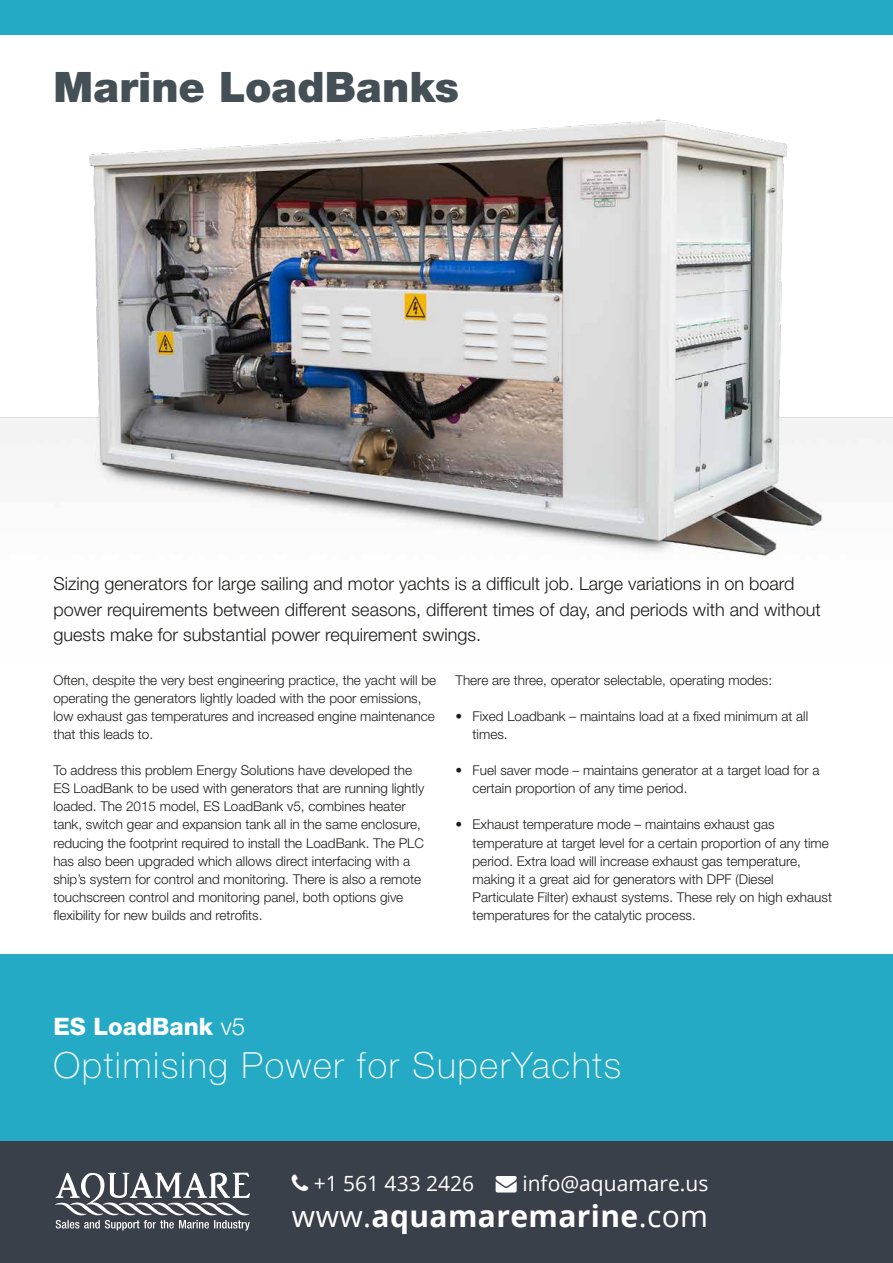
<style>
.page{position:relative;width:893px;height:1263px;background:#fff}
.page>*{position:absolute;margin:0;border:0;box-sizing:border-box;transform-origin:0 0}
.t1{font:900 42px "Helvetica Neue LT Pro";color:#445055}
.t2{font:100 36px "Helvetica Neue LT Pro";letter-spacing:.05em;color:#fff}
.t3{font:700 30px "Open Sans";letter-spacing:.015em;color:#fff}
.t4{font:800 24px "Helvetica Neue LT Pro";color:#fff}
.t5{font:21px "Open Sans";color:#fff}
.t6{font:300 18px/25.5px "Helvetica Neue LT Pro";color:#1d1d1b}
.t7{font:300 13.5px/18px "Helvetica Neue LT Pro";color:#1d1d1b}
.s1{font-weight:300}
.s2{font-weight:400}
</style>
<div class="page">
<img style="left:0;top:34px;width:893px;height:523px">
<div style="left:0;top:954px;width:893px;height:188px;background:#24aac5"></div>
<div style="left:0;top:1142px;width:893px;height:121px;background:#394049"></div>
<div style="left:0;top:0;width:893px;height:34px;background:#24aac5"></div>
<svg style="left:55px;top:1172px;width:195px;height:58px"></svg>
<h1 class="t1" style="left:53px;top:62px;width:407px">Marine LoadBanks</h1>
<p class="t6" style="left:53px;top:571px;width:769px">Sizing generators for large sailing and motor yachts is a difficult job. Large variations in on board power requirements between different seasons, different times of day, and periods with and without guests make for substantial power requirement swings.</p>
<p class="t7" style="left:53px;top:671px;width:384px">Often, despite the very best engineering practice, the yacht will be operating the generators lightly loaded with the poor emissions, low exhaust gas temperatures and increased engine maintenance that this leads to.</p>
<p class="t7" style="left:53px;top:761px;width:372px">To address this problem Energy Solutions have developed the ES LoadBank to be used with generators that are running lightly loaded. The 2015 model, ES LoadBank v5, combines heater tank, switch gear and expansion tank all in the same enclosure, reducing the footprint required to install the LoadBank. The PLC has also been upgraded which allows direct interfacing with a ship’s system for control and monitoring. There is also a remote touchscreen control and monitoring panel, both options give flexibility for new builds and retrofits.</p>
<p class="t7" style="left:455px;top:671px;width:318px">There are three, operator selectable, operating modes:</p>
<p class="t7" style="left:473px;top:707px;width:337px;text-indent:-17px">• Fixed Loadbank – maintains load at a fixed minimum at all times.</p>
<p class="t7" style="left:473px;top:761px;width:348px;text-indent:-17px">• Fuel saver mode – maintains generator at a target load for a certain proportion of any time period.</p>
<p class="t7" style="left:473px;top:815px;width:361px;text-indent:-17px">• Exhaust temperature mode – maintains exhaust gas temperature at target level for a certain proportion of any time period. Extra load will increase exhaust gas temperature, making it a great aid for generators with DPF (Diesel Particulate Filter) exhaust systems. These rely on high exhaust temperatures for the catalytic process.</p>
<h3 class="t4" style="left:53px;top:1012px;width:193px">ES LoadBank <span class="s1">v5</span></h3>
<h2 class="t2" style="left:53px;top:1045px;width:569px">Optimising Power for SuperYachts</h2>
<h3 class="t5" style="left:314px;top:1168px;width:396px">+1 561 433 2426 → info@aquamare.us</h3>
<h3 class="t3" style="left:292px;top:1194px;width:418px"><span class="s2">www.</span>aquamaremarine<span class="s2">.com</span></h3>
</div>
